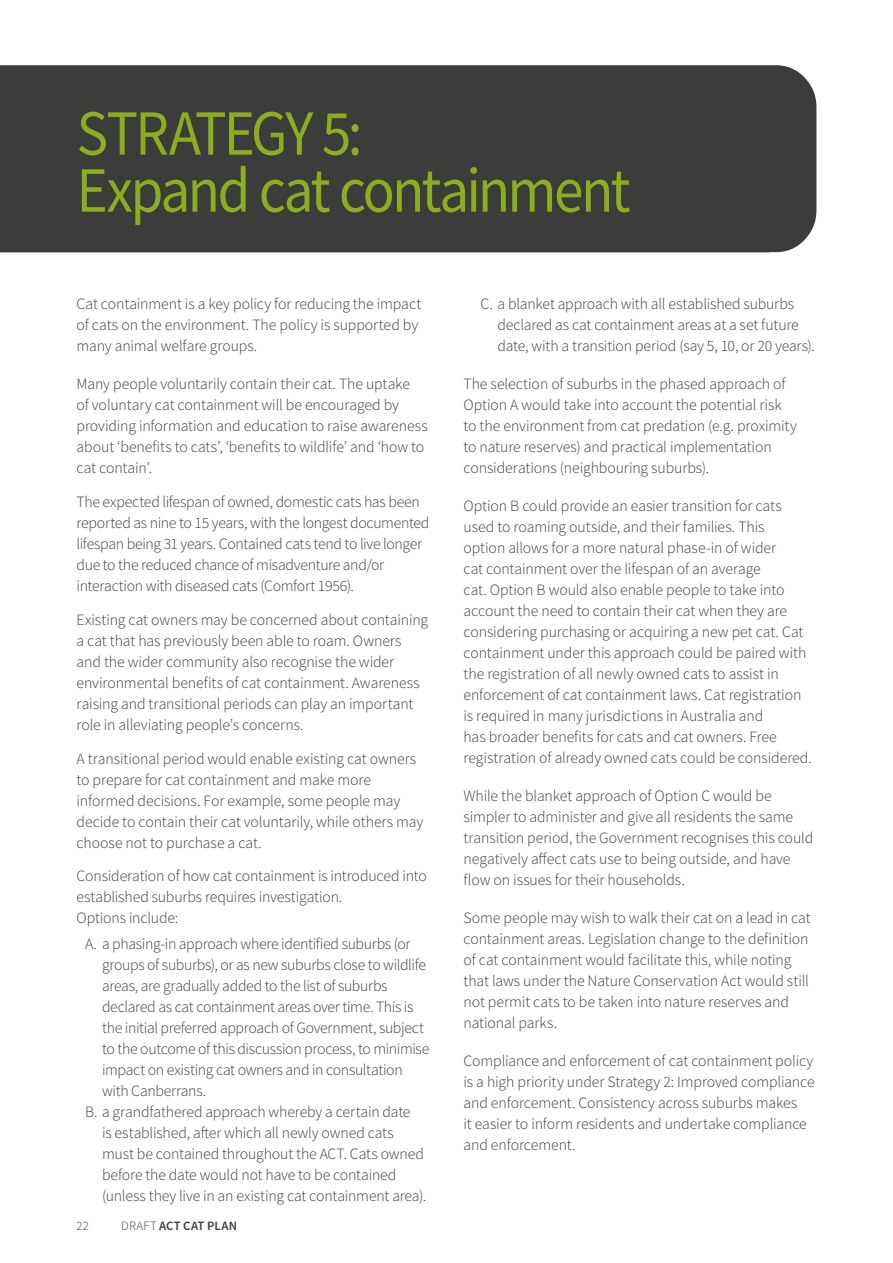
<style>
.page{position:relative;width:893px;height:1263px;background:#fff}
.page>*{position:absolute;margin:0;border:0;box-sizing:border-box;transform-origin:0 0}
.H3_-_Strategy{font:64.5px/57px "Source Sans Pro";letter-spacing:-.05em;color:#8bad1f;scale:.92 1}
.body_copy{font:300 15.75px/21px "Source Sans Pro";letter-spacing:-.01em;color:#3c3c3b}
.t1{font:600 12.75px "Source Sans Pro";letter-spacing:.015em;color:#3c3c3b}
.t2{font:300 12.75px "Source Sans Pro";color:#3c3c3b}
.s1{font-weight:300}
</style>
<div class="page">
<div style="left:0;top:65px;width:816px;height:187px;background:#3c3c3b"></div>
<p class="H3_-_Strategy" style="left:77px;top:104px;width:604px">STRATEGY 5:<br>Expand cat containment</p>
<p class="body_copy" style="left:77px;top:294px;width:346px">Cat containment is a key policy for reducing the impact of cats on the environment. The policy is supported by many animal welfare groups.</p>
<p class="body_copy" style="left:77px;top:374px;width:353px">Many people voluntarily contain their cat. The uptake<br>of voluntary cat containment will be encouraged by providing information and education to raise awareness about ‘benefits to cats’, ‘benefits to wildlife’ and ‘how to cat contain’.</p>
<p class="body_copy" style="left:77px;top:491px;width:354px">The expected lifespan of owned, domestic cats has been reported as nine to 15 years, with the longest documented lifespan being 31 years. Contained cats tend to live longer due to the reduced chance of misadventure and/or interaction with diseased cats (Comfort 1956).</p>
<p class="body_copy" style="left:77px;top:609px;width:353px">Existing cat owners may be concerned about containing a cat that has previously been able to roam. Owners and the wider community also recognise the wider environmental benefits of cat containment. Awareness raising and transitional periods can play an important role in alleviating people’s concerns.</p>
<p class="body_copy" style="left:77px;top:748px;width:348px">A transitional period would enable existing cat owners to prepare for cat containment and make more informed decisions. For example, some people may decide to contain their cat voluntarily, while others may choose not to purchase a cat.</p>
<p class="body_copy" style="left:77px;top:866px;width:352px">Consideration of how cat containment is introduced into established suburbs requires investigation.<br>Options include:</p>
<p class="body_copy" style="left:102px;top:933px;width:329px;text-indent:-17px">A. a phasing-in approach where identified suburbs (or groups of suburbs), or as new suburbs close to wildlife areas, are gradually added to the list of suburbs declared as cat containment areas over time. This is the initial preferred approach of Government, subject to the outcome of this discussion process, to minimise impact on existing cat owners and in consultation with Canberrans.</p>
<p class="body_copy" style="left:102px;top:1101px;width:326px;text-indent:-17px">B. a grandfathered approach whereby a certain date<br>is established, after which all newly owned cats must be contained throughout the ACT. Cats owned before the date would not have to be contained (unless they live in an existing cat containment area).</p>
<p class="t2" style="left:77px;top:1217px;width:14px">22</p>
<p class="t1" style="left:121px;top:1217px;width:117px"><span class="s1">DRAFT</span> ACT CAT PLAN</p>
<p class="body_copy" style="left:497px;top:294px;width:319px;text-indent:-17px">C. a blanket approach with all established suburbs declared as cat containment areas at a set future date, with a transition period (say 5, 10, or 20 years).</p>
<p class="body_copy" style="left:463px;top:374px;width:335px">The selection of suburbs in the phased approach of Option A would take into account the potential risk to the environment from cat predation (e.g. proximity to nature reserves) and practical implementation considerations (neighbouring suburbs).</p>
<p class="body_copy" style="left:463px;top:496px;width:350px">Option B could provide an easier transition for cats used to roaming outside, and their families. This<br>option allows for a more natural phase-in of wider<br>cat containment over the lifespan of an average<br>cat. Option B would also enable people to take into account the need to contain their cat when they are considering purchasing or acquiring a new pet cat. Cat containment under this approach could be paired with the registration of all newly owned cats to assist in enforcement of cat containment laws. Cat registration is required in many jurisdictions in Australia and<br>has broader benefits for cats and cat owners. Free registration of already owned cats could be considered.</p>
<p class="body_copy" style="left:463px;top:786px;width:351px">While the blanket approach of Option C would be simpler to administer and give all residents the same transition period, the Government recognises this could negatively affect cats use to being outside, and have flow on issues for their households.</p>
<p class="body_copy" style="left:463px;top:908px;width:349px">Some people may wish to walk their cat on a lead in cat containment areas. Legislation change to the definition of cat containment would facilitate this, while noting that laws under the Nature Conservation Act would still not permit cats to be taken into nature reserves and national parks.</p>
<p class="body_copy" style="left:463px;top:1051px;width:353px">Compliance and enforcement of cat containment policy is a high priority under Strategy 2: Improved compliance and enforcement. Consistency across suburbs makes<br>it easier to inform residents and undertake compliance and enforcement.</p>
</div>
